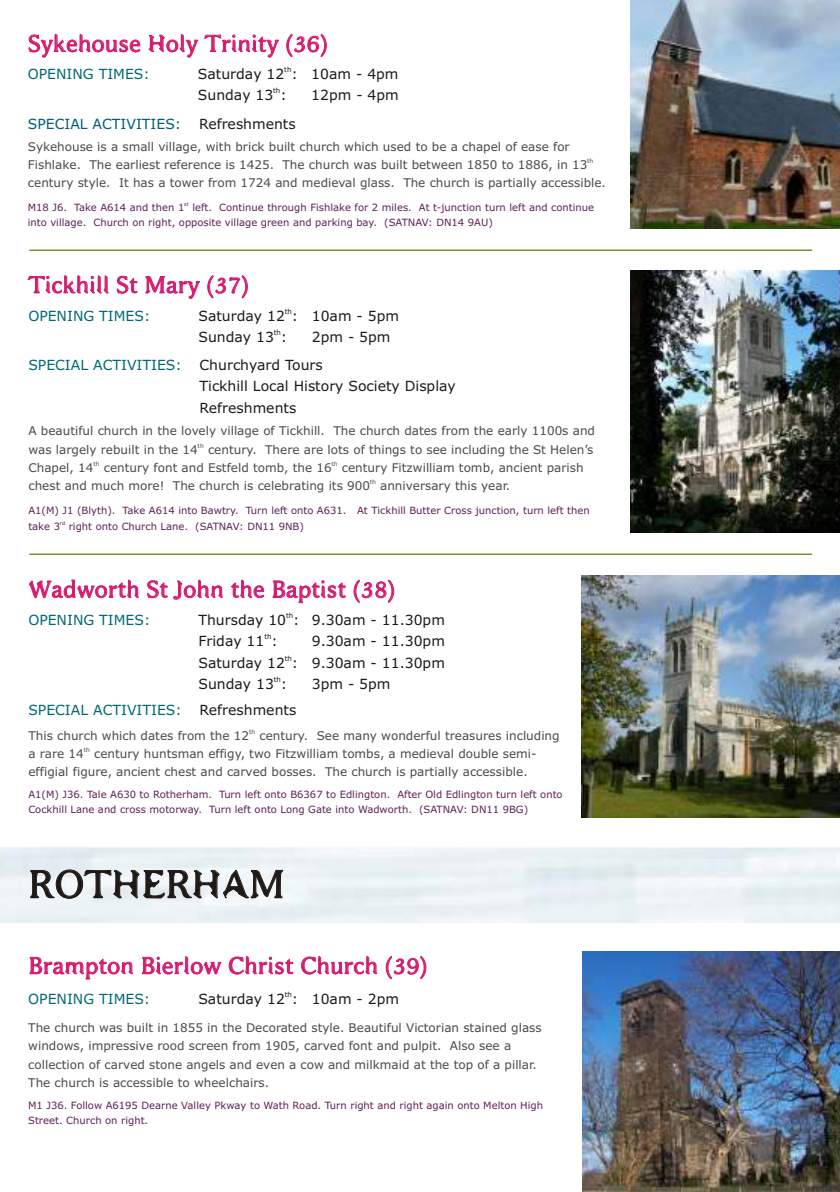
<style>
.page{position:relative;width:840px;height:1192px;background:#fff}
.page>*{position:absolute;margin:0;border:0;box-sizing:border-box;transform-origin:0 0}
.t1{font:40px "Bajsmaskin";color:#1f1a17}
.t2{font:24px "Bajsmaskin";color:#d61a6e}
.t3{font:14px/21.2px "Verdana";color:#1f1a17}
.t4{font:14px "Verdana";color:#006975}
.t5{font:14px "Verdana";color:#005e7a}
.t6{font:12px/18.2px "Verdana";color:#4d4a47}
.t7{font:10px/15.2px "Verdana";color:#5e1f59}
.t8{font:7px "Verdana";color:#1f1a17}
.t9{font:6px "Verdana";color:#4d4a47}
.t10{font:5px "Verdana";color:#5e1f59}
</style>
<div class="page">
<hr style="left:29px;top:250px;width:783px;height:1px;background:#669426">
<hr style="left:29px;top:554px;width:783px;height:1px;background:#669426">
<svg style="left:0;top:847px;width:840px;height:76px"></svg>
<img style="left:630px;top:271px;width:210px;height:261px">
<img style="left:582px;top:575px;width:258px;height:243px">
<img style="left:630px;top:0;width:210px;height:229px">
<img style="left:582px;top:951px;width:258px;height:241px">
<h2 class="t2" style="left:28px;top:30px;width:301px">Sykehouse Holy Trinity (36)</h2>
<p class="t4" style="left:28px;top:68px;width:124px">OPENING TIMES:</p>
<p class="t8" style="left:284px;top:67px;width:9px">th</p>
<p class="t3" style="left:198px;top:65px;width:202px">Saturday 12 : 10am - 4pm</p>
<p class="t8" style="left:273px;top:88px;width:9px">th</p>
<p class="t3" style="left:198px;top:86px;width:90px">Sunday 13 :</p>
<p class="t3" style="left:311px;top:86px;width:89px">12pm - 4pm</p>
<p class="t5" style="left:28px;top:118px;width:155px">SPECIAL ACTIVITIES:</p>
<p class="t3" style="left:199px;top:114px;width:98px">Refreshments</p>
<p class="t6" style="left:28px;top:138px;width:543px">Sykehouse is a small village, with brick built church which used to be a chapel of ease for</p>
<p class="t9" style="left:587px;top:158px;width:8px">th</p>
<p class="t6" style="left:28px;top:156px;width:580px">Fishlake. The earliest reference is 1425. The church was built between 1850 to 1886, in 13 century style. It has a tower from 1724 and medieval glass. The church is partially accessible.</p>
<p class="t10" style="left:184px;top:202px;width:6px">st</p>
<p class="t7" style="left:28px;top:200px;width:568px">M18 J6. Take A614 and then 1 left. Continue through Fishlake for 2 miles. At t-junction turn left and continue into village. Church on right, opposite village green and parking bay. (SATNAV: DN14 9AU)</p>
<h2 class="t2" style="left:29px;top:271px;width:222px">Tickhill St Mary (37)</h2>
<p class="t4" style="left:28px;top:310px;width:124px">OPENING TIMES:</p>
<p class="t8" style="left:285px;top:308px;width:9px">th</p>
<p class="t3" style="left:198px;top:306px;width:202px">Saturday 12 : 10am - 5pm</p>
<p class="t8" style="left:274px;top:329px;width:9px">th</p>
<p class="t3" style="left:198px;top:327px;width:90px">Sunday 13 :</p>
<p class="t3" style="left:312px;top:327px;width:80px">2pm - 5pm</p>
<p class="t4" style="left:28px;top:359px;width:155px">SPECIAL ACTIVITIES:</p>
<p class="t3" style="left:200px;top:355px;width:258px">Churchyard Tours<br>Tickhill Local History Society Display<br>Refreshments</p>
<p class="t6" style="left:28px;top:423px;width:568px">A beautiful church in the lovely village of Tickhill. The church dates from the early 1100s and</p>
<p class="t9" style="left:198px;top:443px;width:8px">th</p>
<p class="t6" style="left:28px;top:441px;width:566px">was largely rebuilt in the 14 century. There are lots of things to see including the St Helen’s</p>
<p class="t9" style="left:93px;top:461px;width:8px">th</p>
<p class="t9" style="left:332px;top:461px;width:8px">th</p>
<p class="t6" style="left:28px;top:459px;width:557px">Chapel, 14 century font and Estfeld tomb, the 16 century Fitzwilliam tomb, ancient parish</p>
<p class="t9" style="left:370px;top:480px;width:8px">th</p>
<p class="t6" style="left:28px;top:478px;width:483px">chest and much more! The church is celebrating its 900 anniversary this year.</p>
<p class="t7" style="left:28px;top:504px;width:563px">A1(M) J1 (Blyth). Take A614 into Bawtry. Turn left onto A631. At Tickhill Butter Cross junction, turn left then</p>
<p class="t10" style="left:60px;top:521px;width:7px">rd</p>
<p class="t7" style="left:28px;top:519px;width:277px">take 3 right onto Church Lane. (SATNAV: DN11 9NB)</p>
<h2 class="t2" style="left:29px;top:576px;width:368px">Wadworth St John the Baptist (38)</h2>
<p class="t4" style="left:28px;top:614px;width:124px">OPENING TIMES:</p>
<p class="t8" style="left:286px;top:613px;width:9px">th</p>
<p class="t3" style="left:198px;top:611px;width:248px">Thursday 10 : 9.30am - 11.30pm</p>
<p class="t8" style="left:264px;top:634px;width:9px">th</p>
<p class="t3" style="left:198px;top:632px;width:81px">Friday 11 :</p>
<p class="t3" style="left:312px;top:632px;width:135px">9.30am - 11.30pm</p>
<p class="t8" style="left:285px;top:655px;width:9px">th</p>
<p class="t3" style="left:198px;top:653px;width:248px">Saturday 12 : 9.30am - 11.30pm</p>
<p class="t8" style="left:274px;top:677px;width:9px">th</p>
<p class="t3" style="left:198px;top:674px;width:90px">Sunday 13 :</p>
<p class="t3" style="left:312px;top:674px;width:80px">3pm - 5pm</p>
<p class="t4" style="left:28px;top:705px;width:155px">SPECIAL ACTIVITIES:</p>
<p class="t3" style="left:200px;top:701px;width:98px">Refreshments</p>
<p class="t9" style="left:249px;top:729px;width:8px">th</p>
<p class="t6" style="left:28px;top:728px;width:533px">This church which dates from the 12 century. See many wonderful treasures including</p>
<p class="t9" style="left:84px;top:748px;width:8px">th</p>
<p class="t6" style="left:28px;top:746px;width:510px">a rare 14 century huntsman effigy, two Fitzwilliam tombs, a medieval double semi&shy;effigial figure, ancient chest and carved bosses. The church is partially accessible.</p>
<p class="t7" style="left:28px;top:788px;width:536px">A1(M) J36. Tale A630 to Rotherham. Turn left onto B6367 to Edlington. After Old Edlington turn left onto<br>Cockhill Lane and cross motorway. Turn left onto Long Gate into Wadworth. (SATNAV: DN11 9BG)</p>
<h1 class="t1" style="left:28px;top:861px;width:258px">ROTHERHAM</h1>
<h2 class="t2" style="left:28px;top:952px;width:400px">Brampton Bierlow Christ Church (39)</h2>
<p class="t4" style="left:28px;top:994px;width:124px">OPENING TIMES:</p>
<p class="t8" style="left:285px;top:992px;width:9px">th</p>
<p class="t3" style="left:198px;top:990px;width:202px">Saturday 12 : 10am - 2pm</p>
<p class="t6" style="left:28px;top:1020px;width:515px">The church was built in 1855 in the Decorated style. Beautiful Victorian stained glass windows, impressive rood screen from 1905, carved font and pulpit. Also see a collection of carved stone angels and even a cow and milkmaid at the top of a pillar.<br>The church is accessible to wheelchairs.</p>
<p class="t7" style="left:28px;top:1099px;width:516px">M1 J36. Follow A6195 Dearne Valley Pkway to Wath Road. Turn right and right again onto Melton High<br>Street. Church on right.</p>
</div>
